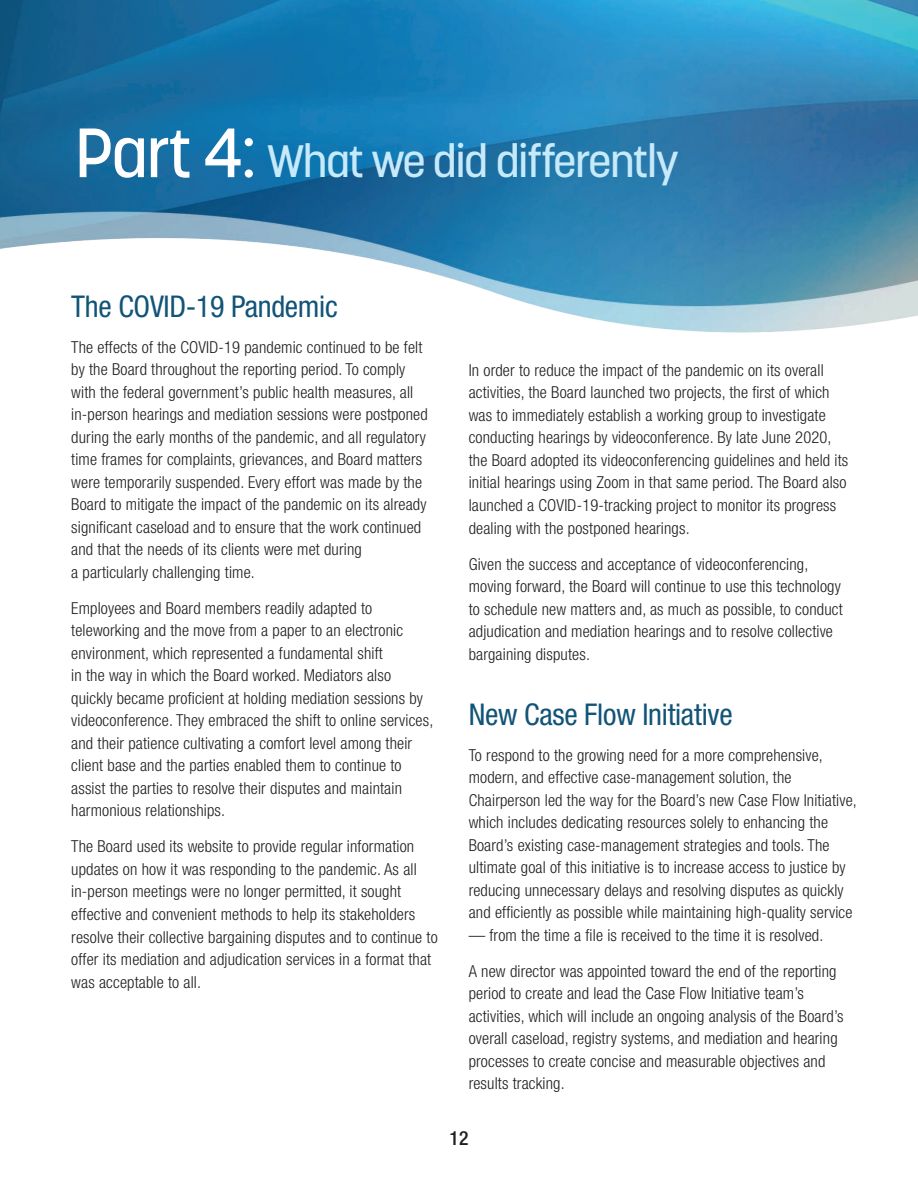
<style>
.page{position:relative;width:918px;height:1188px;background:#fff}
.page>*{position:absolute;margin:0;border:0;box-sizing:border-box;transform-origin:0 0}
.t1{font:500 45px "Korolev";letter-spacing:-.03em;color:#c6eafa}
.t2{font:condensed 30px "Helvetica Neue LT Std";letter-spacing:-.01em;color:#125478}
.t3{font:500 condensed 19.5px "Helvetica Neue";color:#231f20}
.t4{font:300 condensed 16.5px/22.5px "Helvetica Neue LT Std";letter-spacing:.01em;color:#231f20}
.s1{font-size:69px;color:#fff}
</style>
<div class="page">
<img style="left:0;top:0;width:918px;height:333px">
<h1 class="t1" style="left:75px;top:133px;width:606px"><span class="s1">Part 4:</span> What we did differently</h1>
<h2 class="t2" style="left:71px;top:289px;width:268px">The COVID-19 Pandemic</h2>
<p class="t4" style="left:71px;top:336px;width:358px">The effects of the COVID-19 pandemic continued to be felt by the Board throughout the reporting period. To comply with the federal government’s public health measures, all in-person hearings and mediation sessions were postponed during the early months of the pandemic, and all regulatory time frames for complaints, grievances, and Board matters were temporarily suspended. Every effort was made by the Board to mitigate the impact of the pandemic on its already significant caseload and to ensure that the work continued and that the needs of its clients were met during<br>a particularly challenging time.</p>
<p class="t4" style="left:71px;top:597px;width:364px">Employees and Board members readily adapted to teleworking and the move from a paper to an electronic environment, which represented a fundamental shift<br>in the way in which the Board worked. Mediators also quickly became proficient at holding mediation sessions by videoconference. They embraced the shift to online services, and their patience cultivating a comfort level among their client base and the parties enabled them to continue to assist the parties to resolve their disputes and maintain harmonious relationships.</p>
<p class="t4" style="left:71px;top:835px;width:368px">The Board used its website to provide regular information updates on how it was responding to the pandemic. As all in-person meetings were no longer permitted, it sought effective and convenient methods to help its stakeholders resolve their collective bargaining disputes and to continue to offer its mediation and adjudication services in a format that was acceptable to all.</p>
<p class="t4" style="left:469px;top:359px;width:381px">In order to reduce the impact of the pandemic on its overall activities, the Board launched two projects, the first of which was to immediately establish a working group to investigate conducting hearings by videoconference. By late June 2020, the Board adopted its videoconferencing guidelines and held its initial hearings using Zoom in that same period. The Board also launched a COVID-19-tracking project to monitor its progress dealing with the postponed hearings.</p>
<p class="t4" style="left:469px;top:552px;width:376px">Given the success and acceptance of videoconferencing, moving forward, the Board will continue to use this technology to schedule new matters and, as much as possible, to conduct adjudication and mediation hearings and to resolve collective bargaining disputes.</p>
<h2 class="t2" style="left:469px;top:697px;width:266px">New Case Flow Initiative</h2>
<p class="t4" style="left:469px;top:743px;width:390px">To respond to the growing need for a more comprehensive, modern, and effective case-management solution, the Chairperson led the way for the Board’s new Case Flow Initiative, which includes dedicating resources solely to enhancing the Board’s existing case-management strategies and tools. The ultimate goal of this initiative is to increase access to justice by reducing unnecessary delays and resolving disputes as quickly and efficiently as possible while maintaining high-quality service</p>
<p class="t4" style="left:469px;top:917px;width:369px;line-height:36px">— from the time a file is received to the time it is resolved.<br>A new director was appointed toward the end of the reporting</p>
<p class="t4" style="left:469px;top:982px;width:376px">period to create and lead the Case Flow Initiative team’s activities, which will include an ongoing analysis of the Board’s overall caseload, registry systems, and mediation and hearing processes to create concise and measurable objectives and results tracking.</p>
<p class="t3" style="left:450px;top:1126px;width:20px">12</p>
</div>
